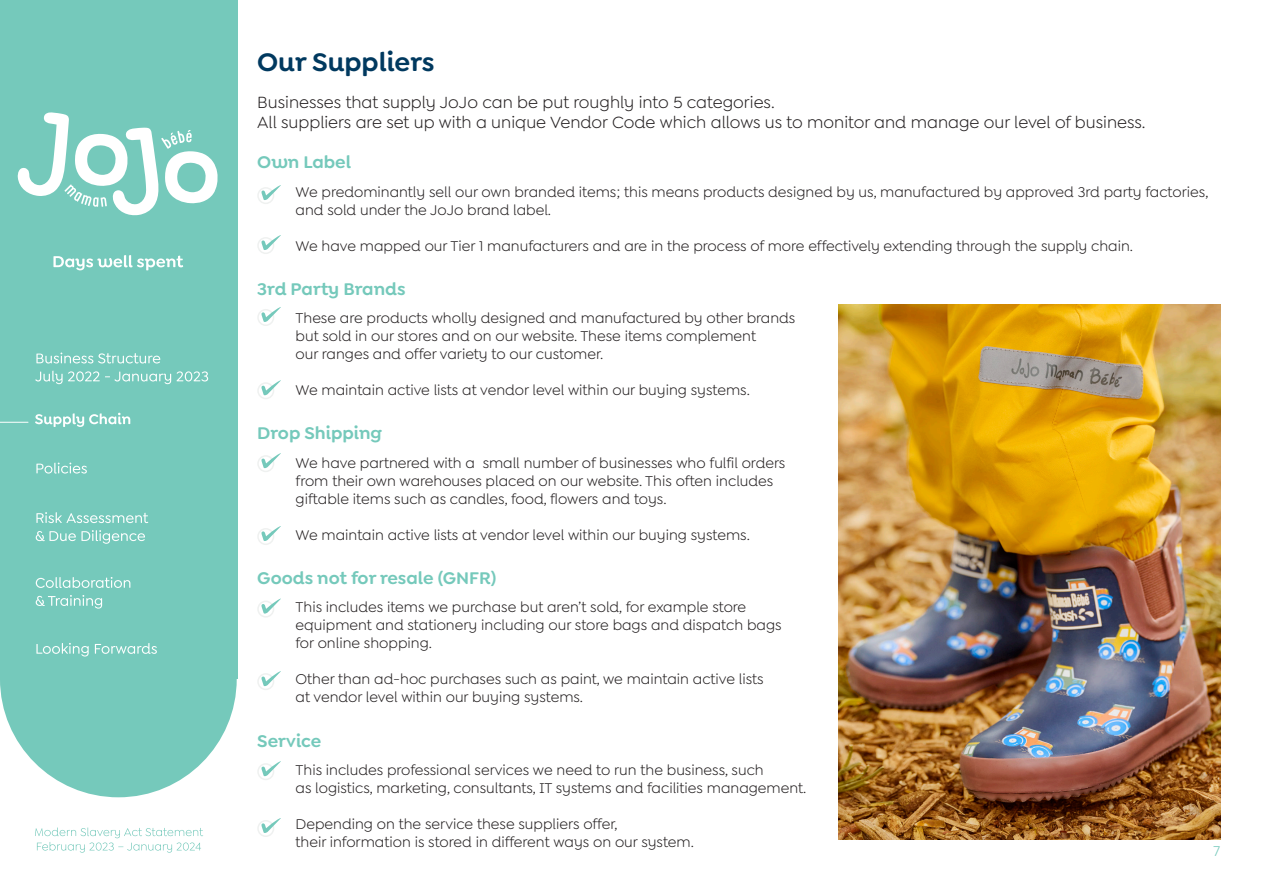
<style>
.page{position:relative;width:1263px;height:893px;background:#fff}
.page>*{position:absolute;margin:0;border:0;box-sizing:border-box;transform-origin:0 0}
.t1{font:600 27px "Goldplay Alt";color:#00395f}
.t2{font:600 18px "Goldplay Alt";color:#75c9bb}
.t3{font:17.25px "Goldplay";color:#231f20}
.t4{font:15px/18px "Goldplay";color:#231f20}
.t5{font:15px "Goldplay";color:#75c9bb}
</style>
<div class="page">
<img style="left:838px;top:304px;width:382px;height:535px">
<div style="left:257px;top:187px;width:17px;height:17px;border:2px solid #eff1f0;border-radius:50%"></div>
<svg style="left:261px;top:185px;width:20px;height:15px"></svg>
<div style="left:257px;top:237px;width:17px;height:17px;border:2px solid #eff1f0;border-radius:50%"></div>
<svg style="left:261px;top:235px;width:20px;height:15px"></svg>
<div style="left:257px;top:309px;width:17px;height:17px;border:2px solid #eff1f0;border-radius:50%"></div>
<svg style="left:261px;top:307px;width:20px;height:15px"></svg>
<div style="left:257px;top:382px;width:17px;height:17px;border:2px solid #eff1f0;border-radius:50%"></div>
<svg style="left:261px;top:380px;width:20px;height:15px"></svg>
<div style="left:257px;top:455px;width:17px;height:17px;border:2px solid #eff1f0;border-radius:50%"></div>
<svg style="left:261px;top:453px;width:20px;height:15px"></svg>
<div style="left:257px;top:528px;width:17px;height:17px;border:2px solid #eff1f0;border-radius:50%"></div>
<svg style="left:261px;top:526px;width:20px;height:15px"></svg>
<div style="left:257px;top:601px;width:17px;height:17px;border:2px solid #eff1f0;border-radius:50%"></div>
<svg style="left:261px;top:598px;width:20px;height:16px"></svg>
<div style="left:257px;top:673px;width:17px;height:17px;border:2px solid #eff1f0;border-radius:50%"></div>
<svg style="left:261px;top:671px;width:20px;height:15px"></svg>
<div style="left:257px;top:763px;width:17px;height:17px;border:2px solid #eff1f0;border-radius:50%"></div>
<svg style="left:261px;top:761px;width:20px;height:15px"></svg>
<div style="left:257px;top:820px;width:17px;height:17px;border:2px solid #eff1f0;border-radius:50%"></div>
<svg style="left:261px;top:818px;width:20px;height:15px"></svg>
<svg style="left:35px;top:827px;width:168px;height:26px"></svg>
<div style="left:0;top:0;width:237px;height:679px;background:#75c9bb"></div>
<div style="left:0;top:561px;width:237px;height:236px;background:#75c9bb;border-radius:50%"></div>
<svg style="left:17px;top:112px;width:201px;height:104px"></svg>
<svg style="left:53px;top:255px;width:130px;height:15px"></svg>
<svg style="left:36px;top:643px;width:121px;height:13px"></svg>
<svg style="left:36px;top:595px;width:66px;height:14px"></svg>
<svg style="left:36px;top:577px;width:94px;height:11px"></svg>
<svg style="left:36px;top:530px;width:109px;height:14px"></svg>
<svg style="left:36px;top:512px;width:112px;height:11px"></svg>
<svg style="left:36px;top:463px;width:51px;height:11px"></svg>
<svg style="left:35px;top:371px;width:173px;height:13px"></svg>
<svg style="left:36px;top:352px;width:124px;height:11px"></svg>
<svg style="left:35px;top:413px;width:95px;height:14px"></svg>
<svg style="left:0;top:422px;width:28px;height:1px"></svg>
<p class="t1" style="left:257px;top:45px;width:179px">Our Suppliers</p>
<p class="t3" style="left:257px;top:92px;width:519px">Businesses that supply JoJo can be put roughly into 5 categories.</p>
<p class="t3" style="left:257px;top:113px;width:890px">All suppliers are set up with a unique Vendor Code which allows us to monitor and manage our level of business.</p>
<p class="t2" style="left:257px;top:151px;width:95px">Own Label</p>
<p class="t4" style="left:296px;top:183px;width:914px">We predominantly sell our own branded items; this means products designed by us, manufactured by approved 3rd party factories,</p>
<p class="t4" style="left:296px;top:201px;width:257px">and sold under the JoJo brand label.</p>
<p class="t4" style="left:296px;top:237px;width:839px">We have mapped our Tier 1 manufacturers and are in the process of more effectively extending through the supply chain.</p>
<p class="t2" style="left:257px;top:278px;width:150px">3rd Party Brands</p>
<p class="t4" style="left:296px;top:309px;width:501px">These are products wholly designed and manufactured by other brands but sold in our stores and on our website. These items complement</p>
<p class="t4" style="left:296px;top:345px;width:309px">our ranges and offer variety to our customer.</p>
<p class="t4" style="left:296px;top:381px;width:456px">We maintain active lists at vendor level within our buying systems.</p>
<p class="t2" style="left:257px;top:422px;width:126px">Drop Shipping</p>
<p class="t4" style="left:296px;top:454px;width:491px">We have partnered with a small number of businesses who fulfil orders from their own warehouses placed on our website. This often includes giftable items such as candles, food, flowers and toys.</p>
<p class="t4" style="left:296px;top:526px;width:456px">We maintain active lists at vendor level within our buying systems.</p>
<p class="t2" style="left:257px;top:567px;width:241px">Goods not for resale (GNFR)</p>
<p class="t4" style="left:296px;top:598px;width:487px">This includes items we purchase but aren’t sold, for example store equipment and stationery including our store bags and dispatch bags</p>
<p class="t4" style="left:296px;top:634px;width:138px">for online shopping.</p>
<p class="t4" style="left:296px;top:670px;width:469px">Other than ad-hoc purchases such as paint, we maintain active lists</p>
<p class="t4" style="left:296px;top:688px;width:289px">at vendor level within our buying systems.</p>
<p class="t2" style="left:257px;top:729px;width:66px">Service</p>
<p class="t4" style="left:296px;top:761px;width:470px">This includes professional services we need to run the business, such</p>
<p class="t4" style="left:296px;top:779px;width:512px">as logistics, marketing, consultants, IT systems and facilities management.</p>
<p class="t4" style="left:296px;top:815px;width:323px">Depending on the service these suppliers offer,</p>
<p class="t4" style="left:296px;top:833px;width:400px">their information is stored in different ways on our system.</p>
<p class="t5" style="left:1213px;top:843px;width:8px">7</p>
</div>
